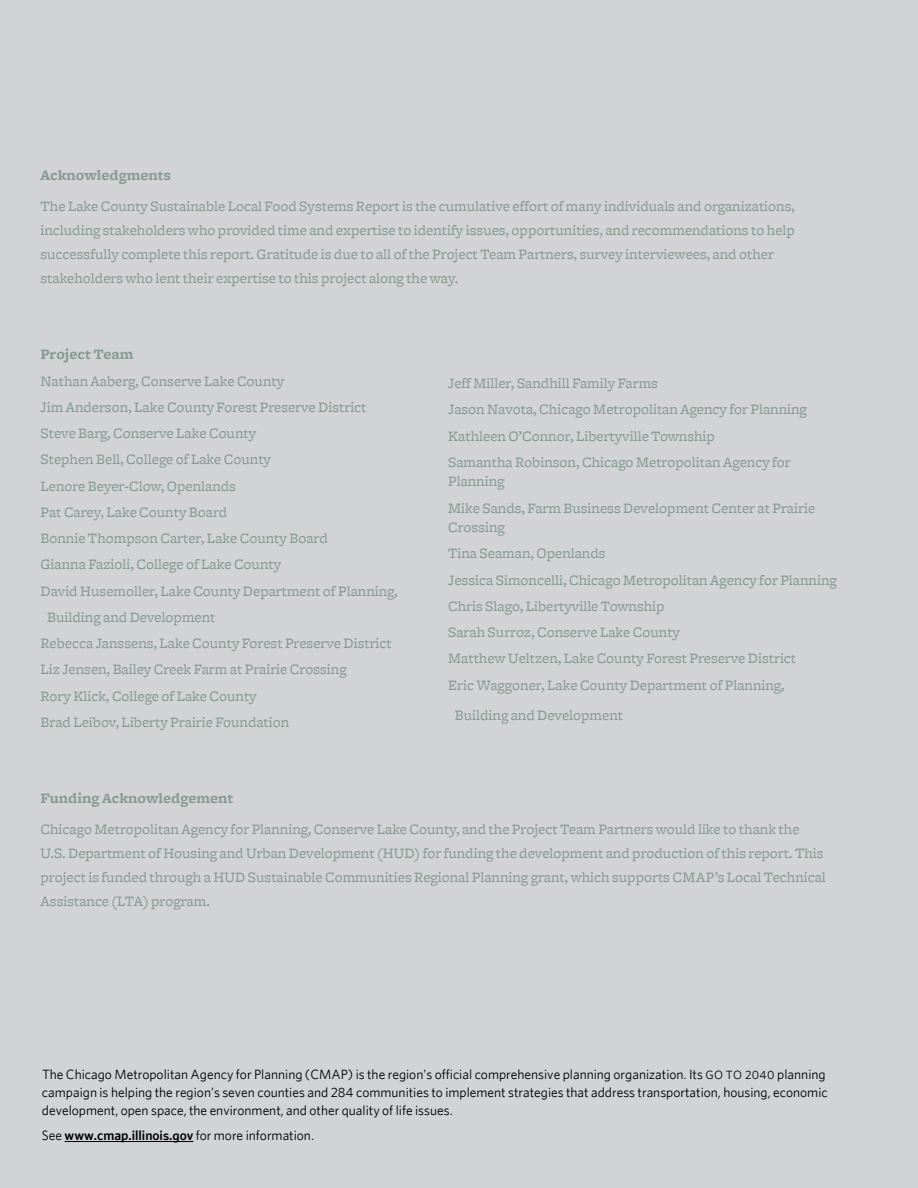
<style>
.page{position:relative;width:918px;height:1188px;background:#d1d3d4}
.page>*{position:absolute;margin:0;border:0;box-sizing:border-box;transform-origin:0 0}
.t1{font:15px/26.2px "CMAP Serif";color:#879b90}
.t2{font:700 15px "CMAP Serif";color:#879b90}
.t3{font:13.5px/18px "CMAP Sans";color:#000}
.s1{font-family:"CMAP Serif SC"}
.s2{font-size:12px}
.s3{font-weight:700}
</style>
<div class="page">
<hr style="left:65px;top:1141px;width:128px;height:1px;background:#000">
<p class="t2" style="left:40px;top:167px;width:132px">Acknowledgments</p>
<p class="t1" style="left:40px;top:195px;width:756px;line-height:24px">The Lake County Sustainable Local Food Systems Report is the cumulative effort of many individuals and organizations, including stakeholders who provided time and expertise to identify issues, opportunities, and recommendations to help successfully complete this report. Gratitude is due to all of the Project Team Partners, survey interviewees, and other stakeholders who lent their expertise to this project along the way.</p>
<p class="t2" style="left:40px;top:346px;width:94px">Project Team</p>
<p class="t1" style="left:40px;top:368px;width:245px">Nathan Aaberg, Conserve Lake County</p>
<p class="t1" style="left:40px;top:394px;width:328px">Jim Anderson, Lake County Forest Preserve District</p>
<p class="t1" style="left:40px;top:421px;width:217px">Steve Barg, Conserve Lake County</p>
<p class="t1" style="left:40px;top:447px;width:232px">Stephen Bell, College of Lake County</p>
<p class="t1" style="left:40px;top:473px;width:197px">Lenore Beyer-Clow, Openlands</p>
<p class="t1" style="left:40px;top:499px;width:188px">Pat Carey, Lake County Board</p>
<p class="t1" style="left:40px;top:526px;width:289px">Bonnie Thompson Carter, Lake County Board</p>
<p class="t1" style="left:40px;top:552px;width:242px">Gianna Fazioli, College of Lake County</p>
<p class="t1" style="left:40px;top:578px;width:359px">David Husemoller, Lake County Department of Planning,</p>
<p class="t1" style="left:47px;top:604px;width:170px">Building and Development</p>
<p class="t1" style="left:40px;top:631px;width:353px">Rebecca Janssens, Lake County Forest Preserve District</p>
<p class="t1" style="left:40px;top:657px;width:308px">Liz Jensen, Bailey Creek Farm at Prairie Crossing</p>
<p class="t1" style="left:40px;top:683px;width:218px">Rory Klick, College of Lake County</p>
<p class="t1" style="left:40px;top:709px;width:250px">Brad Leibov, Liberty Prairie Foundation</p>
<p class="t1" style="left:448px;top:371px;width:360px">Jeff Miller, Sandhill Family Farms<br>Jason Navota, Chicago Metropolitan Agency for Planning Kathleen O’Connor, Libertyville Township<br>Samantha Robinson, Chicago Metropolitan Agency for</p>
<p class="t1" style="left:448px;top:469px;width:369px">Planning<br>Mike Sands, Farm Business Development Center at Prairie</p>
<p class="t1" style="left:448px;top:515px;width:390px">Crossing<br>Tina Seaman, Openlands<br>Jessica Simoncelli, Chicago Metropolitan Agency for Planning Chris Slago, Libertyville Township<br>Sarah Surroz, Conserve Lake County<br>Matthew Ueltzen, Lake County Forest Preserve District<br>Eric Waggoner, Lake County Department of Planning,</p>
<p class="t1" style="left:455px;top:703px;width:170px">Building and Development</p>
<p class="t2" style="left:40px;top:790px;width:195px">Funding Acknowledgement</p>
<p class="t1" style="left:40px;top:818px;width:787px;line-height:24px">Chicago Metropolitan Agency for Planning, Conserve Lake County, and the Project Team Partners would like to thank the U.S. Department of Housing and Urban Development (HUD) for funding the development and production of this report. This project is funded through a HUD Sustainable Communities Regional Planning grant, which supports <span class="s1">CMAP</span>’s Local Technical Assistance (LTA) program.</p>
<p class="t3" style="left:42px;top:1065px;width:787px">The Chicago Metropolitan Agency for Planning (CMAP) is the region’s official comprehensive planning organization. Its <span class="s2">GO TO 2040</span> planning campaign is helping the region’s seven counties and 284 communities to implement strategies that address transportation, housing, economic development, open space, the environment, and other quality of life issues.</p>
<p class="t3" style="left:42px;top:1126px;width:273px">See <span class="s3">www.cmap.illinois.gov</span> for more information.</p>
</div>
